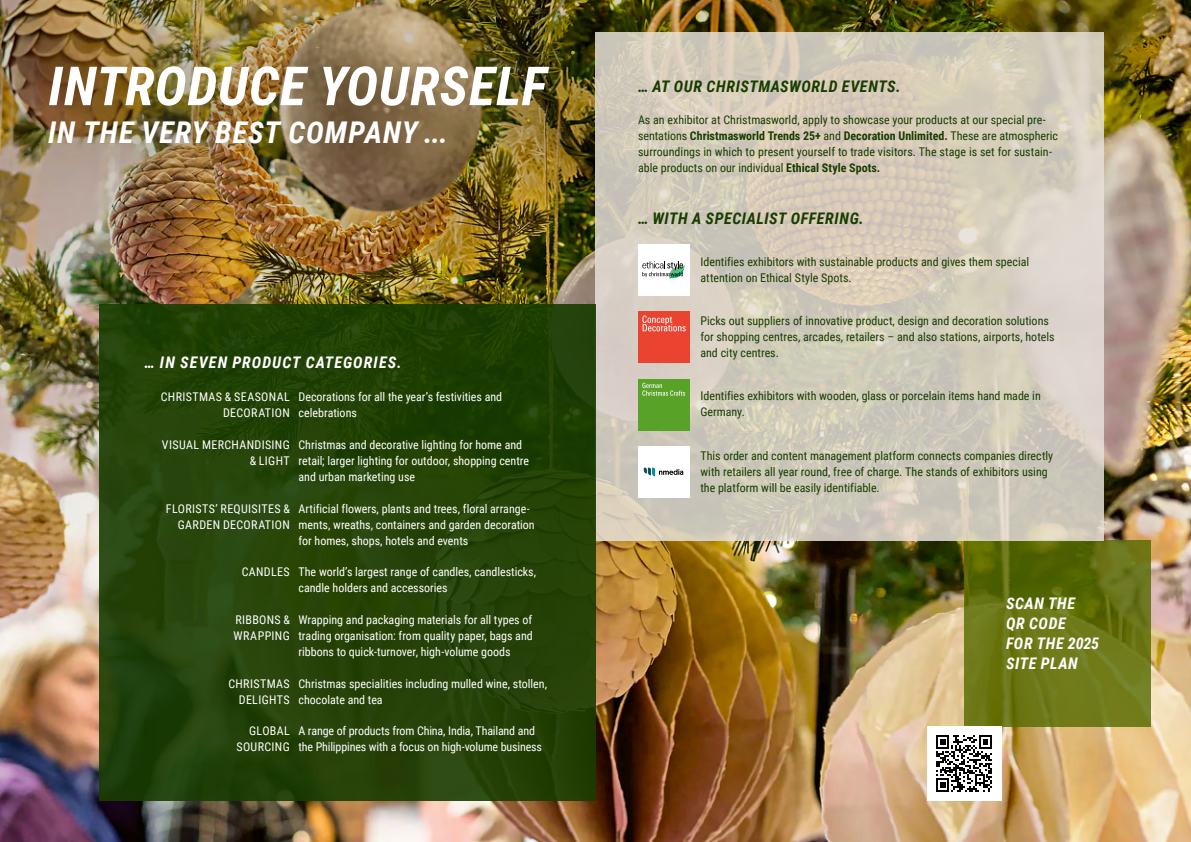
<style>
.page{position:relative;width:1191px;height:842px;background:#fff}
.page>*{position:absolute;margin:0;border:0;box-sizing:border-box;transform-origin:0 0}
.t1{font:italic 700 54px "Roboto Condensed";letter-spacing:.005em;color:#fff}
.t2{font:italic 700 30px "Roboto Condensed";letter-spacing:.03em;color:#fff}
.t3{font:italic 700 16px "Roboto Condensed";letter-spacing:.03em;color:#183d01}
.t4{font:italic 700 16px/20px "Roboto Condensed";letter-spacing:.03em;color:#fff}
.t5{font:italic 700 16px "Roboto Condensed";letter-spacing:.05em;color:#fff}
.t6{font:12px/16px "Roboto Condensed";color:#183d01}
.t7{font:12px/16px "Roboto Condensed";color:#fff}
.t8{font:12px/16px "Roboto Condensed";letter-spacing:.03em;color:#fff;text-align:right}
.t9{font:12px/16px "Roboto Condensed";letter-spacing:.025em;color:#fff;text-align:right}
.s1{font-weight:700}
</style>
<div class="page">
<img style="left:0;top:0;width:1191px;height:842px">
<svg style="left:964px;top:540px;width:186px;height:186px;background:#677313"></svg>
<svg style="left:595px;top:32px;width:509px;height:508px;background:#d3cbbc"></svg>
<div style="left:638px;top:312px;width:51px;height:51px;background:#ea432f"></div>
<svg style="left:642px;top:315px;width:43px;height:16px"></svg>
<div style="left:638px;top:379px;width:51px;height:51px;background:#58a327"></div>
<svg style="left:642px;top:383px;width:43px;height:13px"></svg>
<div style="left:99px;top:305px;width:496px;height:496px;background:linear-gradient(to right,#25440b,#234004)"></div>
<div style="left:638px;top:244px;width:51px;height:51px;background:#fff"></div>
<svg style="left:642px;top:261px;width:42px;height:17px"></svg>
<div style="left:638px;top:446px;width:51px;height:51px;background:#fff"></div>
<svg style="left:644px;top:468px;width:39px;height:8px"></svg>
<div style="left:0;top:14px;width:596px;height:181px;background:#6c5a3b;opacity:.75"></div>
<div style="left:926px;top:726px;width:75px;height:75px;background:#fff"></div>
<svg style="left:936px;top:735px;width:56px;height:57px"></svg>
<h1 class="t1" style="left:48px;top:48px;width:500px">INTRODUCE YOURSELF</h1>
<h2 class="t2" style="left:48px;top:111px;width:402px">IN THE VERY BEST COMPANY ...</h2>
<h3 class="t5" style="left:145px;top:351px;width:258px">… IN SEVEN PRODUCT CATEGORIES.</h3>
<p class="t8" style="left:161px;top:389px;width:130px">CHRISTMAS &amp; SEASONAL<br>DECORATION</p>
<p class="t7" style="left:298px;top:389px;width:205px">Decorations for all the year’s festivities and celebrations</p>
<p class="t9" style="left:162px;top:436px;width:129px">VISUAL MERCHANDISING &amp; LIGHT</p>
<p class="t7" style="left:298px;top:436px;width:232px">Christmas and decorative lighting for home and retail; larger lighting for outdoor, shopping centre and urban marketing use</p>
<p class="t8" style="left:166px;top:500px;width:126px">FLORISTS’ REQUISITES &amp;<br>GARDEN DECORATION</p>
<p class="t7" style="left:298px;top:500px;width:238px">Artificial flowers, plants and trees, floral arrange&shy;ments, wreaths, containers and garden decoration for homes, shops, hotels and events</p>
<p class="t7" style="left:298px;top:564px;width:239px;text-indent:-57px">CANDLES The world’s largest range of candles, candlesticks, candle holders and accessories</p>
<p class="t9" style="left:233px;top:611px;width:58px;text-align:left">RIBBONS &amp;<br>WRAPPING</p>
<p class="t7" style="left:298px;top:611px;width:236px;text-align:justify">Wrapping and packaging materials for all types of trading organisation: from quality paper, bags and ribbons to quick-turnover, high-volume goods</p>
<p class="t8" style="left:228px;top:675px;width:63px">CHRISTMAS<br>DELIGHTS</p>
<p class="t7" style="left:298px;top:675px;width:250px">Christmas specialities including mulled wine, stollen, chocolate and tea</p>
<p class="t9" style="left:236px;top:723px;width:55px">GLOBAL<br>SOURCING</p>
<p class="t7" style="left:298px;top:723px;width:245px">A range of products from China, India, Thailand and the Philippines with a focus on high-volume business</p>
<h3 class="t3" style="left:638px;top:75px;width:264px">… AT OUR CHRISTMASWORLD EVENTS.</h3>
<p class="t6" style="left:638px;top:111px;width:421px">As an exhibitor at Christmasworld, apply to showcase your products at our special pre&shy;sentations <span class="s1">Christmasworld Trends 25+</span> and <span class="s1">Decoration Unlimited.</span> These are atmospheric surroundings in which to present yourself to trade visitors. The stage is set for sustain&shy;able products on our individual <span class="s1">Ethical Style Spots.</span></p>
<h3 class="t3" style="left:638px;top:207px;width:227px">… WITH A SPECIALIST OFFERING.</h3>
<p class="t6" style="left:700px;top:253px;width:330px">Identifies exhibitors with sustainable products and gives them special attention on Ethical Style Spots.</p>
<p class="t6" style="left:700px;top:312px;width:355px">Picks out suppliers of innovative product, design and decoration solutions for shopping centres, arcades, retailers – and also stations, airports, hotels and city centres.</p>
<p class="t6" style="left:700px;top:388px;width:342px">Identifies exhibitors with wooden, glass or porcelain items hand made in<br>Germany.</p>
<p class="t6" style="left:700px;top:447px;width:354px">This order and content management platform connects companies directly with retailers all year round, free of charge. The stands of exhibitors using the platform will be easily identifiable.</p>
<h3 class="t4" style="left:1006px;top:593px;width:94px">SCAN THE<br>QR CODE<br>FOR THE 2025<br>SITE PLAN</h3>
</div>
